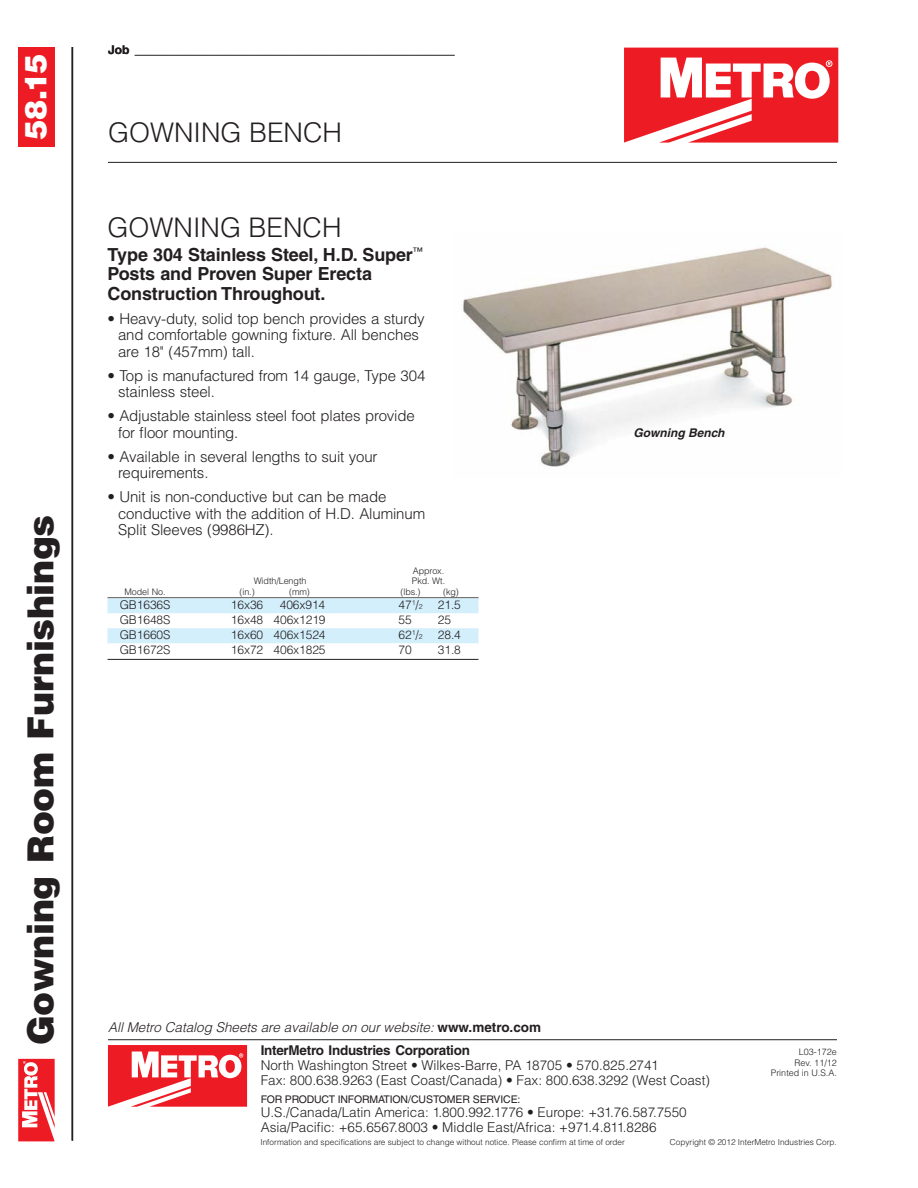
<style>
.page{position:relative;width:918px;height:1188px;background:#fff}
.page>*{position:absolute;margin:0;border:0;box-sizing:border-box;transform-origin:0 0}
.t1{font:900 36px "Helvetica";letter-spacing:-.01em;color:#231f20}
.t2{font:900 30px "Helvetica";color:#fff}
.t3{font:300 27px "Helvetica";color:#231f20}
.t4{font:700 18px/19.5px "Helvetica";letter-spacing:-.01em;color:#231f20}
.t5{font:300 15px/16.5px "Helvetica";letter-spacing:-.01em;color:#231f20}
.t6{font:300 13.5px/15px "Helvetica";color:#231f20}
.t7{font:italic 300 13.5px "Helvetica";color:#231f20}
.t8{font:700 13.5px "Helvetica";letter-spacing:-.02em;color:#231f20}
.t9{font:300 12px "Helvetica";letter-spacing:-.01em;color:#231f20}
.t10{font:700 12px "Helvetica";color:#231f20}
.t11{font:italic 700 12px "Helvetica";color:#231f20}
.t12{font:10.5px "Helvetica";letter-spacing:-.02em;color:#231f20}
.t13{font:300 9px/10.5px "Helvetica";letter-spacing:-.01em;color:#231f20;text-align:right}
.t14{font:300 8.25px "Helvetica";color:#231f20}
.s1{font-size:7.05px}
.s2{font-weight:700;font-style:normal}
</style>
<div class="page">
<div style="left:18px;top:47px;width:37px;height:100px;background:#ed1c24"></div>
<hr style="left:72px;top:47px;width:1px;height:1094px;background:#231f20">
<svg style="left:18px;top:1059px;width:37px;height:82px"></svg>
<svg style="left:624px;top:48px;width:214px;height:95px"></svg>
<hr style="left:108px;top:162px;width:729px;height:1px;background:#231f20">
<hr style="left:108px;top:1039px;width:729px;height:1px;background:#231f20">
<svg style="left:108px;top:1045px;width:139px;height:62px"></svg>
<img style="left:463px;top:247px;width:369px;height:220px">
<div style="left:108px;top:598px;width:370px;height:17px;background:#d4effc"></div>
<div style="left:108px;top:613px;width:370px;height:17px;background:#fff"></div>
<div style="left:108px;top:628px;width:370px;height:17px;background:#d4effc"></div>
<div style="left:108px;top:643px;width:370px;height:17px;background:#fff"></div>
<hr style="left:108px;top:659px;width:370px;height:1px;background:#231f20">
<h2 class="t2" style="left:25px;top:140px;width:87px;rotate:-90deg">58.15</h2>
<h1 class="t1" style="left:28px;top:1045px;width:532px;rotate:-90deg">Gowning Room Furnishings</h1>
<p class="t10" style="left:108px;top:46px;width:348px">Job ________________________________________________</p>
<h3 class="t3" style="left:108px;top:122px;width:236px">GOWNING BENCH</h3>
<h3 class="t3" style="left:108px;top:217px;width:236px">GOWNING BENCH</h3>
<p class="t4" style="left:108px;top:246px;width:317px">Type 304 Stainless Steel, H.D. Super<sup>™<br></sup>Posts and Proven Super Erecta<br>Construction Throughout.</p>
<p class="t5" style="left:118px;top:312px;width:308px;text-indent:-10px">• Heavy-duty, solid top bench provides a sturdy and comfortable gowning fixture. All benches are 18" (457mm) tall.</p>
<p class="t5" style="left:118px;top:369px;width:309px;text-indent:-10px">• Top is manufactured from 14 gauge, Type 304 stainless steel.</p>
<p class="t5" style="left:118px;top:409px;width:298px;text-indent:-10px">• Adjustable stainless steel foot plates provide for floor mounting.</p>
<p class="t5" style="left:118px;top:450px;width:261px;text-indent:-10px">• Available in several lengths to suit your requirements.</p>
<p class="t5" style="left:118px;top:490px;width:309px;text-indent:-10px">• Unit is non-conductive but can be made conductive with the addition of H.D. Aluminum<br>Split Sleeves (9986HZ).</p>
<p class="t13" style="left:413px;top:566px;width:33px">Approx.</p>
<p class="t13" style="left:254px;top:576px;width:54px">Width/Length</p>
<p class="t13" style="left:412px;top:576px;width:35px">Pkd. Wt.</p>
<p class="t13" style="left:125px;top:587px;width:43px">Model No.</p>
<p class="t13" style="left:239px;top:587px;width:17px">(in.)</p>
<p class="t13" style="left:289px;top:587px;width:22px">(mm)</p>
<p class="t13" style="left:401px;top:587px;width:22px">(lbs.)</p>
<p class="t13" style="left:443px;top:587px;width:17px">(kg)</p>
<p class="t9" style="left:120px;top:601px;width:52px">GB1636S</p>
<p class="t9" style="left:231px;top:601px;width:34px">16x36</p>
<p class="t9" style="left:280px;top:601px;width:47px">406x914</p>
<p class="t9" style="left:399px;top:601px;width:26px">47<sup>1</sup>/<span class="s1">2</span></p>
<p class="t9" style="left:438px;top:601px;width:25px">21.5</p>
<p class="t9" style="left:120px;top:616px;width:52px">GB1648S</p>
<p class="t9" style="left:231px;top:616px;width:96px">16x48 406x1219</p>
<p class="t9" style="left:399px;top:616px;width:15px">55</p>
<p class="t9" style="left:438px;top:616px;width:15px">25</p>
<p class="t9" style="left:120px;top:631px;width:52px">GB1660S</p>
<p class="t9" style="left:231px;top:631px;width:96px">16x60 406x1524</p>
<p class="t9" style="left:399px;top:631px;width:26px">62<sup>1</sup>/<span class="s1">2</span></p>
<p class="t9" style="left:438px;top:631px;width:25px">28.4</p>
<p class="t9" style="left:120px;top:646px;width:52px">GB1672S</p>
<p class="t9" style="left:231px;top:646px;width:96px">16x72 406x1825</p>
<p class="t9" style="left:399px;top:646px;width:15px">70</p>
<p class="t9" style="left:438px;top:646px;width:25px">31.8</p>
<p class="t11" style="left:634px;top:428px;width:93px">Gowning Bench</p>
<p class="t7" style="left:108px;top:1022px;width:435px">All Metro Catalog Sheets are available on our website: <span class="s2">www.metro.com</span></p>
<p class="t8" style="left:261px;top:1046px;width:211px">InterMetro Industries Corporation</p>
<p class="t6" style="left:261px;top:1059px;width:451px">North Washington Street • Wilkes-Barre, PA 18705 • 570.825.2741<br>Fax: 800.638.9263 (East Coast/Canada) • Fax: 800.638.3292 (West Coast)</p>
<p class="t12" style="left:261px;top:1096px;width:261px">FOR PRODUCT INFORMATION/CUSTOMER SERVICE:</p>
<p class="t6" style="left:261px;top:1106px;width:428px">U.S./Canada/Latin America: 1.800.992.1776 • Europe: +31.76.587.7550<br>Asia/Pacific: +65.6567.8003 • Middle East/Africa: +971.4.811.8286</p>
<p class="t13" style="left:771px;top:1048px;width:68px">L03-172e<br>Rev. 11/12<br>Printed in U.S.A.</p>
<p class="t14" style="left:260px;top:1139px;width:366px">Information and specifications are subject to change without notice. Please confirm at time of order</p>
<p class="t14" style="left:670px;top:1139px;width:168px">Copyright © 2012 InterMetro Industries Corp.</p>
</div>
